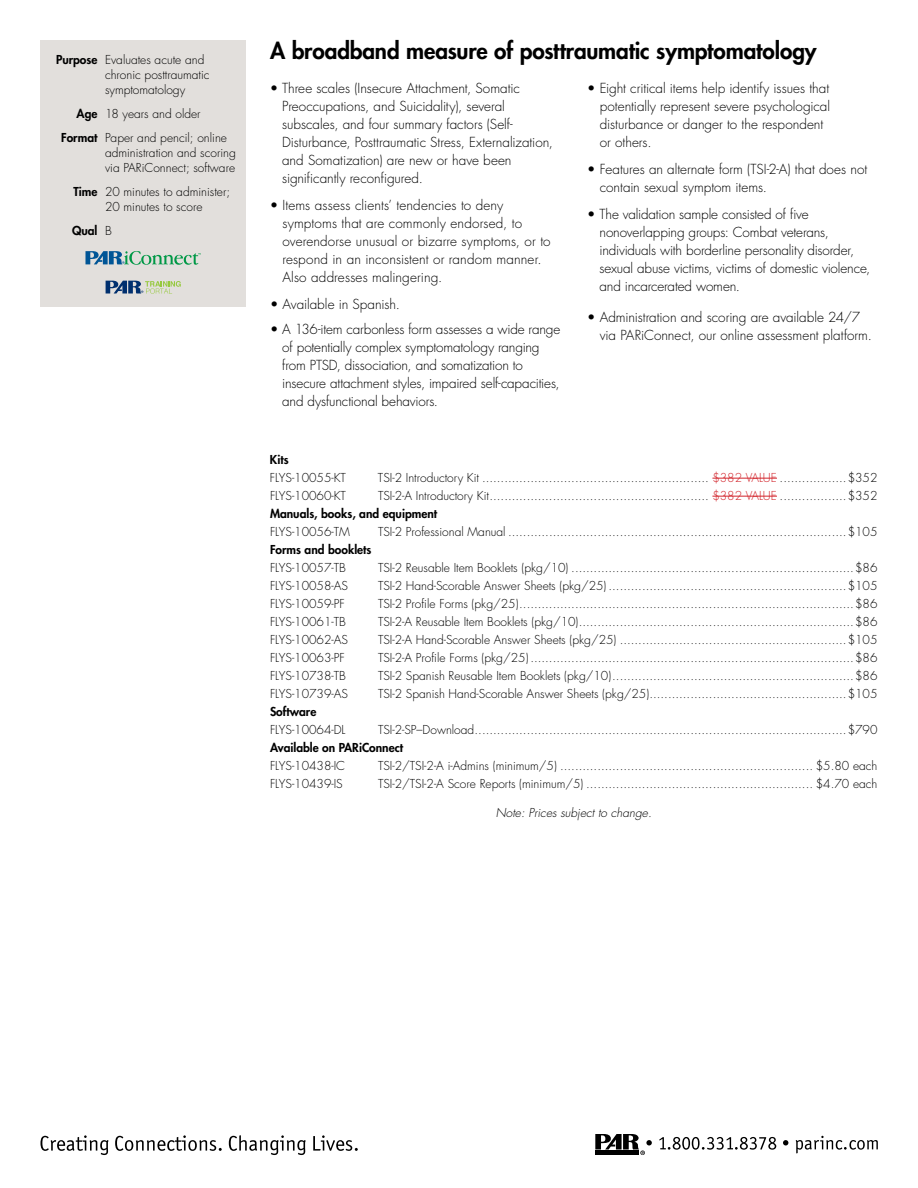
<style>
.page{position:relative;width:918px;height:1188px;background:#fff}
.page>*{position:absolute;margin:0;border:0;box-sizing:border-box;transform-origin:0 0}
.t1{font:800 22.5px "Futura Std";letter-spacing:-.005em;color:#000}
.t2{font:300 13.5px/18px "Futura Std";letter-spacing:-.005em;color:#000}
.t3{font:300 12px/15px "Futura Std";color:#000}
.t4{font:800 12px "Futura Std";color:#000}
.t5{font:italic 300 12px "Futura Std";color:#000}
.s1{font-weight:800}
.s2{font-weight:300}
.s3{font-weight:400}
.s4{color:#d2232a}
</style>
<div class="page">
<hr style="left:712px;top:478px;width:65px;height:1px;background:#d2232a">
<hr style="left:712px;top:496px;width:65px;height:1px;background:#d2232a">
<svg style="left:41px;top:1135px;width:68px;height:20px"></svg>
<svg style="left:115px;top:1135px;width:107px;height:16px"></svg>
<svg style="left:229px;top:1135px;width:77px;height:20px"></svg>
<svg style="left:313px;top:1135px;width:45px;height:16px"></svg>
<svg style="left:659px;top:1137px;width:117px;height:13px"></svg>
<svg style="left:783px;top:1140px;width:5px;height:5px"></svg>
<svg style="left:796px;top:1136px;width:82px;height:17px"></svg>
<svg style="left:595px;top:1134px;width:57px;height:21px"></svg>
<div style="left:40px;top:40px;width:206px;height:267px;background:#e2dfdc"></div>
<svg style="left:86px;top:251px;width:115px;height:14px"></svg>
<svg style="left:106px;top:281px;width:75px;height:13px"></svg>
<p class="t3" style="left:105px;top:52px;width:106px;text-indent:-49px"><span class="s1">Purpose</span> Evaluates acute and chronic posttraumatic symptomatology</p>
<p class="t3" style="left:61px;top:102px;width:167px;line-height:24px;text-indent:15px"><span class="s1">Age</span> 18 years and older<br><span class="s1">Format</span> Paper and pencil; online</p>
<p class="t3" style="left:105px;top:145px;width:132px">administration and scoring via PARiConnect; software</p>
<p class="t3" style="left:73px;top:184px;width:158px;text-align:center"><span class="s1">Time</span> 20 minutes to administer;<br>20 minutes to score</p>
<p class="t4" style="left:72px;top:223px;width:41px">Qual <span class="s2">B</span></p>
<h1 class="t1" style="left:270px;top:37px;width:548px">A broadband measure of posttraumatic symptomatology</h1>
<p class="t2" style="left:282px;top:79px;width:272px;text-indent:-12px"><span class="s3">•</span> Three scales (Insecure Attachment, Somatic Preoccupations, and Suicidality), several subscales, and four summary factors (Self-Disturbance, Posttraumatic Stress, Externalization, and Somatization) are new or have been significantly reconfigured.</p>
<p class="t2" style="left:282px;top:196px;width:270px;text-indent:-12px"><span class="s3">•</span> Items assess clients’ tendencies to deny symptoms that are commonly endorsed, to overendorse unusual or bizarre symptoms, or to respond in an inconsistent or random manner.<br>Also addresses malingering.</p>
<p class="t2" style="left:270px;top:295px;width:131px">• Available in Spanish.</p>
<p class="t2" style="left:282px;top:320px;width:279px;text-indent:-12px">• A 136-item carbonless form assesses a wide range of potentially complex symptomatology ranging from PTSD, dissociation, and somatization to insecure attachment styles, impaired self-capacities, and dysfunctional behaviors.</p>
<p class="t2" style="left:600px;top:79px;width:232px;text-indent:-13px">• Eight critical items help identify issues that potentially represent severe psychological disturbance or danger to the respondent or others.</p>
<p class="t2" style="left:600px;top:160px;width:269px;text-indent:-13px">• Features an alternate form (TSI-2-A) that does not contain sexual symptom items.</p>
<p class="t2" style="left:600px;top:205px;width:272px;text-indent:-12px">• The validation sample consisted of five nonoverlapping groups: Combat veterans, individuals with borderline personality disorder, sexual abuse victims, victims of domestic violence, and incarcerated women.</p>
<p class="t2" style="left:600px;top:309px;width:274px;text-indent:-13px">• Administration and scoring are available 24/7 via PARiConnect, our online assessment platform.</p>
<p class="t4" style="left:270px;top:452px;width:20px">Kits</p>
<p class="t3" style="left:270px;top:471px;width:77px">FLYS-10055-KT</p>
<p class="t3" style="left:378px;top:471px;width:501px">TSI-2 Introductory Kit ............................................................. <span class="s4">$382 VALUE</span> ..................$352</p>
<p class="t3" style="left:270px;top:489px;width:77px">FLYS-10060-KT</p>
<p class="t3" style="left:270px;top:487px;width:609px;line-height:18px;text-indent:108px">TSI-2-A Introductory Kit........................................................... <span class="s4">$382 VALUE</span> ..................$352<br><span class="s1">Manuals, books, and equipment</span></p>
<p class="t3" style="left:270px;top:525px;width:81px">FLYS-10056-TM</p>
<p class="t3" style="left:378px;top:525px;width:501px">TSI-2 Professional Manual ...........................................................................................$105</p>
<p class="t4" style="left:270px;top:542px;width:103px">Forms and booklets</p>
<p class="t3" style="left:270px;top:561px;width:77px">FLYS-10057-TB</p>
<p class="t3" style="left:378px;top:561px;width:501px">TSI-2 Reusable Item Booklets (pkg/10) ............................................................................$86</p>
<p class="t3" style="left:270px;top:579px;width:79px">FLYS-10058-AS</p>
<p class="t3" style="left:378px;top:579px;width:501px">TSI-2 Hand-Scorable Answer Sheets (pkg/25) ................................................................$105</p>
<p class="t3" style="left:270px;top:597px;width:76px">FLYS-10059-PF</p>
<p class="t3" style="left:378px;top:597px;width:501px">TSI-2 Profile Forms (pkg/25)..........................................................................................$86</p>
<p class="t3" style="left:270px;top:615px;width:77px">FLYS-10061-TB</p>
<p class="t3" style="left:378px;top:615px;width:501px">TSI-2-A Reusable Item Booklets (pkg/10)..........................................................................$86</p>
<p class="t3" style="left:270px;top:633px;width:79px">FLYS-10062-AS</p>
<p class="t3" style="left:378px;top:633px;width:501px">TSI-2-A Hand-Scorable Answer Sheets (pkg/25) .............................................................$105</p>
<p class="t3" style="left:270px;top:651px;width:76px">FLYS-10063-PF</p>
<p class="t3" style="left:378px;top:651px;width:501px">TSI-2-A Profile Forms (pkg/25).......................................................................................$86</p>
<p class="t3" style="left:270px;top:669px;width:77px">FLYS-10738-TB</p>
<p class="t3" style="left:378px;top:669px;width:501px">TSI-2 Spanish Reusable Item Booklets (pkg/10).................................................................$86</p>
<p class="t3" style="left:270px;top:687px;width:79px">FLYS-10739-AS</p>
<p class="t3" style="left:378px;top:687px;width:501px">TSI-2 Spanish Hand-Scorable Answer Sheets (pkg/25).....................................................$105</p>
<p class="t4" style="left:270px;top:704px;width:48px">Software</p>
<p class="t3" style="left:270px;top:723px;width:77px">FLYS-10064-DL</p>
<p class="t3" style="left:378px;top:723px;width:501px">TSI-2-SP–Download....................................................................................................$790</p>
<p class="t4" style="left:270px;top:740px;width:135px">Available on PARiConnect</p>
<p class="t3" style="left:270px;top:759px;width:77px">FLYS-10438-IC</p>
<p class="t3" style="left:378px;top:759px;width:501px">TSI-2/TSI-2-A i-Admins (minimum/5) .................................................................... $5.80 each</p>
<p class="t3" style="left:270px;top:777px;width:74px">FLYS-10439-IS</p>
<p class="t3" style="left:378px;top:777px;width:501px">TSI-2/TSI-2-A Score Reports (minimum/5) ............................................................. $4.70 each</p>
<p class="t5" style="left:496px;top:805px;width:158px">Note: Prices subject to change.</p>
</div>
